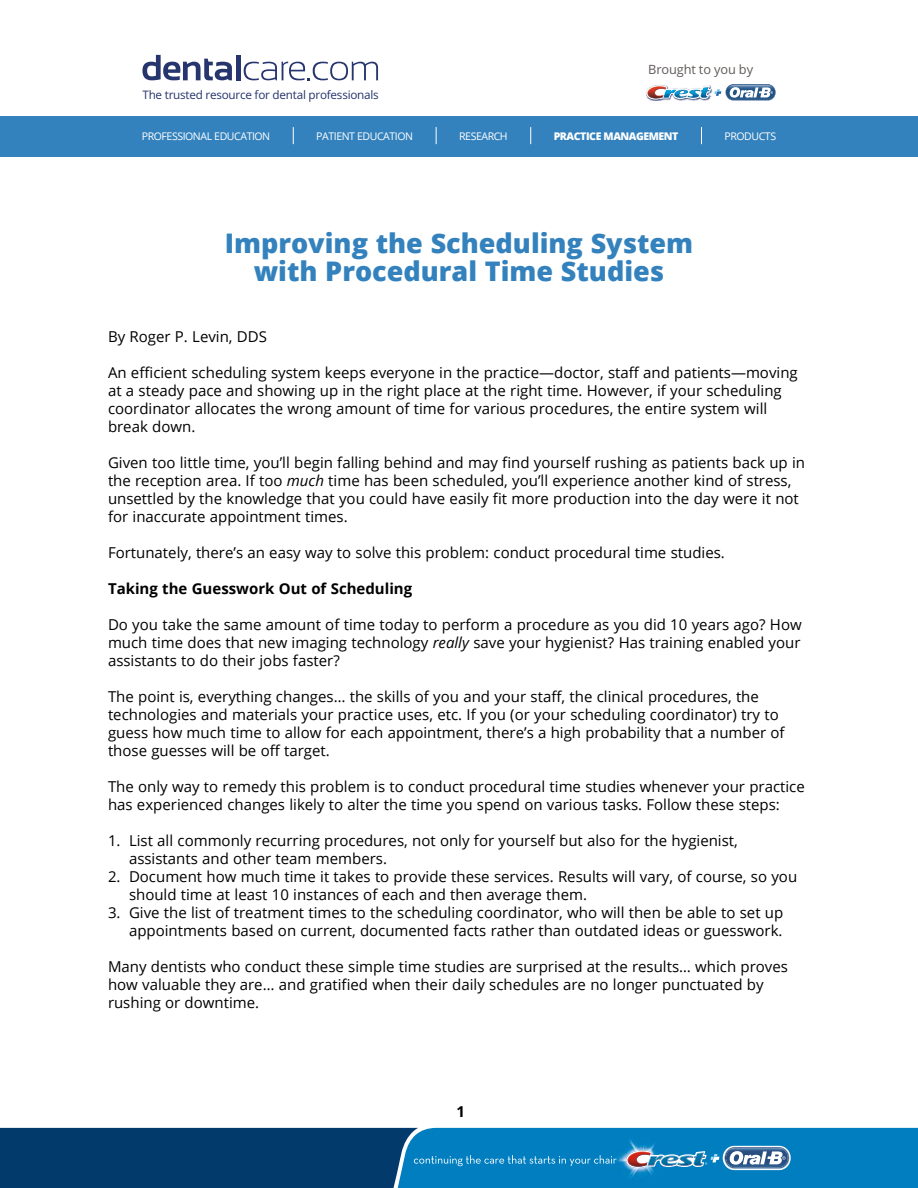
<style>
.page{position:relative;width:918px;height:1188px;background:#fff}
.page>*{position:absolute;margin:0;border:0;box-sizing:border-box;transform-origin:0 0}
.t1{font:800 27px/28.5px "Open Sans";color:#3382bd;text-align:center}
.Main_Body{font:15px/18px "Open Sans";color:#000}
.bullets{font:15px/18px "Open Sans";color:#000}
.Main_Body-2{font:700 15px "Open Sans";color:#000}
.Page_Number{font:700 15px "Open Sans";color:#000}
.t2{font:12.75px "Open Sans";letter-spacing:-.01em;color:#5f5b59}
.t3{font:11.7px "Open Sans";letter-spacing:-.02em;color:#26356e}
.t4{font:10.5px "Open Sans";letter-spacing:-.04em;color:#fff}
.t5{font:800 10.5px "Open Sans";letter-spacing:-.04em;color:#fff}
.s1{font-style:italic}
</style>
<div class="page">
<svg style="left:142px;top:55px;width:90px;height:25px"></svg>
<hr style="left:236px;top:55px;width:4px;height:25px;background:#26356e">
<svg style="left:244px;top:62px;width:134px;height:18px"></svg>
<img style="left:730px;top:84px;width:46px;height:17px">
<img style="left:650px;top:100px;width:58px;height:1px">
<svg style="left:646px;top:85px;width:129px;height:15px"></svg>
<img style="left:670px;top:87px;width:41px;height:11px">
<div style="left:0;top:117px;width:918px;height:40px;background:#3382bd"></div>
<svg style="left:293px;top:127px;width:1px;height:17px"></svg>
<svg style="left:436px;top:127px;width:1px;height:17px"></svg>
<svg style="left:530px;top:127px;width:1px;height:17px"></svg>
<svg style="left:701px;top:127px;width:1px;height:17px"></svg>
<svg style="left:0;top:1128px;width:918px;height:60px;background:#0b639b"></svg>
<p class="t3" style="left:142px;top:86px;width:238px">The trusted resource for dental professionals</p>
<p class="t2" style="left:648px;top:61px;width:106px">Brought to you by</p>
<p class="t4" style="left:142px;top:129px;width:130px">PROFESSIONAL EDUCATION</p>
<p class="t4" style="left:316px;top:129px;width:98px">PATIENT EDUCATION</p>
<p class="t4" style="left:459px;top:129px;width:50px">RESEARCH</p>
<p class="t5" style="left:554px;top:129px;width:126px">PRACTICE MANAGEMENT</p>
<p class="t4" style="left:725px;top:129px;width:53px">PRODUCTS</p>
<p class="t1" style="left:225px;top:227px;width:470px">Improving the Scheduling System with Procedural Time Studies</p>
<p class="Main_Body" style="left:108px;top:327px;width:161px">By Roger P. Levin, DDS</p>
<p class="Main_Body" style="left:108px;top:363px;width:691px">An efficient scheduling system keeps everyone in the practice—doctor, staff and patients—moving at a steady pace and showing up in the right place at the right time. However, if your scheduling coordinator allocates the wrong amount of time for various procedures, the entire system will break down.</p>
<p class="Main_Body" style="left:108px;top:453px;width:699px">Given too little time, you’ll begin falling behind and may find yourself rushing as patients back up in the reception area. If too <span class="s1">much</span> time has been scheduled, you’ll experience another kind of stress, unsettled by the knowledge that you could have easily fit more production into the day were it not for inaccurate appointment times.</p>
<p class="Main_Body" style="left:108px;top:543px;width:618px">Fortunately, there’s an easy way to solve this problem: conduct procedural time studies.</p>
<p class="Main_Body-2" style="left:108px;top:578px;width:306px">Taking the Guesswork Out of Scheduling</p>
<p class="Main_Body" style="left:108px;top:615px;width:695px;text-align:justify">Do you take the same amount of time today to perform a procedure as you did 10 years ago? How much time does that new imaging technology <span class="s1">really</span> save your hygienist? Has training enabled your assistants to do their jobs faster?</p>
<p class="Main_Body" style="left:108px;top:687px;width:678px">The point is, everything changes… the skills of you and your staff, the clinical procedures, the technologies and materials your practice uses, etc. If you (or your scheduling coordinator) try to guess how much time to allow for each appointment, there’s a high probability that a number of those guesses will be off target.</p>
<p class="Main_Body" style="left:108px;top:777px;width:698px">The only way to remedy this problem is to conduct procedural time studies whenever your practice has experienced changes likely to alter the time you spend on various tasks. Follow these steps:</p>
<p class="bullets" style="left:129px;top:831px;width:610px;text-indent:-21px">1. List all commonly recurring procedures, not only for yourself but also for the hygienist, assistants and other team members.</p>
<p class="bullets" style="left:129px;top:867px;width:670px;text-indent:-21px">2. Document how much time it takes to provide these services. Results will vary, of course, so you should time at least 10 instances of each and then average them.</p>
<p class="bullets" style="left:108px;top:903px;width:677px;text-align:right">3. Give the list of treatment times to the scheduling coordinator, who will then be able to set up appointments based on current, documented facts rather than outdated ideas or guesswork.</p>
<p class="Main_Body" style="left:108px;top:957px;width:682px">Many dentists who conduct these simple time studies are surprised at the results… which proves how valuable they are… and gratified when their daily schedules are no longer punctuated by rushing or downtime.</p>
<p class="Page_Number" style="left:456px;top:1101px;width:10px">1</p>
</div>
